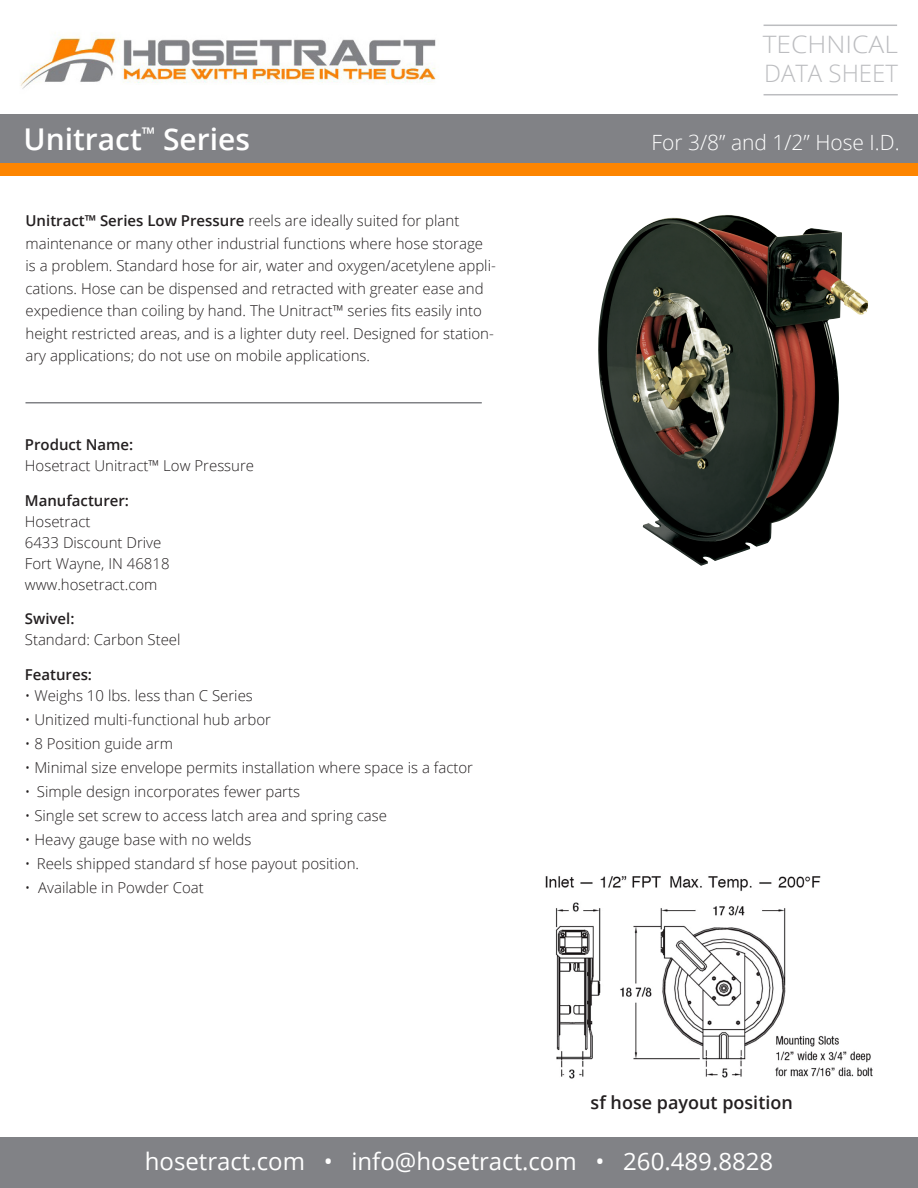
<style>
.page{position:relative;width:918px;height:1188px;background:#fff}
.page>*{position:absolute;margin:0;border:0;box-sizing:border-box;transform-origin:0 0}
.t1{font:600 30px "Open Sans";color:#fff}
.t2{font:24px "Open Sans";color:#fff}
.t3{font:300 24px/28.8px "Open Sans";color:#bcbdc0;scale:1.1 1}
.t4{font:300 21px "Open Sans";color:#fff}
.t5{font:600 18px "Open Sans";color:#231f20}
.t6{font:300 15px/22.5px "Open Sans";color:#231f20}
.t7{font:600 15px "Open Sans";color:#231f20}
.s1{font-weight:600}
</style>
<div class="page">
<div style="left:0;top:1138px;width:918px;height:50px;background:#818286"></div>
<div style="left:0;top:114px;width:918px;height:51px;background:#818286"></div>
<hr style="left:764px;top:25px;width:133px;height:1px;background:#bcbdc0">
<hr style="left:764px;top:94px;width:134px;height:1px;background:#bcbdc0">
<img style="left:20px;top:34px;width:416px;height:55px">
<div style="left:0;top:163px;width:918px;height:13px;background:#fd8500"></div>
<hr style="left:26px;top:402px;width:456px;height:2px;background:#818286">
<img style="left:598px;top:215px;width:270px;height:351px">
<img style="left:545px;top:876px;width:328px;height:203px">
<p class="t1" style="left:24px;top:119px;width:228px">Unitract<sup>™</sup> Series</p>
<p class="t6" style="left:26px;top:209px;width:472px"><span class="s1">Unitract™ Series Low Pressure</span> reels are ideally suited for plant maintenance or many other industrial functions where hose storage is a problem. Standard hose for air, water and oxygen/acetylene appli&shy;cations. Hose can be dispensed and retracted with greater ease and expedience than coiling by hand. The Unitract™ series fits easily into height restricted areas, and is a lighter duty reel. Designed for station&shy;ary applications; do not use on mobile applications.</p>
<p class="t7" style="left:25px;top:435px;width:110px">Product Name:</p>
<p class="t6" style="left:25px;top:454px;width:231px">Hosetract Unitract™ Low Pressure</p>
<p class="t7" style="left:25px;top:490px;width:106px">Manufacturer:</p>
<p class="t6" style="left:25px;top:510px;width:67px">Hosetract</p>
<p class="t6" style="left:25px;top:531px;width:138px">6433 Discount Drive</p>
<p class="t6" style="left:25px;top:552px;width:146px">Fort Wayne, IN 46818</p>
<p class="t6" style="left:25px;top:573px;width:134px">www.hosetract.com</p>
<p class="t7" style="left:25px;top:609px;width:51px">Swivel:</p>
<p class="t6" style="left:25px;top:628px;width:157px">Standard: Carbon Steel</p>
<p class="t7" style="left:25px;top:664px;width:69px">Features:</p>
<p class="t6" style="left:25px;top:684px;width:230px">• Weighs 10 lbs. less than C Series</p>
<p class="t6" style="left:25px;top:708px;width:248px">• Unitized multi-functional hub arbor</p>
<p class="t6" style="left:25px;top:732px;width:150px">• 8 Position guide arm</p>
<p class="t6" style="left:25px;top:756px;width:450px">• Minimal size envelope permits installation where space is a factor</p>
<p class="t6" style="left:25px;top:780px;width:277px">• Simple design incorporates fewer parts</p>
<p class="t6" style="left:25px;top:804px;width:364px">• Single set screw to access latch area and spring case</p>
<p class="t6" style="left:25px;top:828px;width:228px">• Heavy gauge base with no welds</p>
<p class="t6" style="left:25px;top:852px;width:336px">• Reels shipped standard sf hose payout position.</p>
<p class="t6" style="left:25px;top:876px;width:180px">• Available in Powder Coat</p>
<p class="t3" style="left:763px;top:29px;width:124px">TECHNICAL<br>DATA SHEET</p>
<p class="t4" style="left:652px;top:128px;width:250px">For 3/8” and 1/2” Hose I.D.</p>
<p class="t5" style="left:591px;top:1090px;width:204px">sf hose payout position</p>
<p class="t2" style="left:145px;top:1145px;width:630px">hosetract.com • info@hosetract.com • 260.489.8828</p>
</div>
